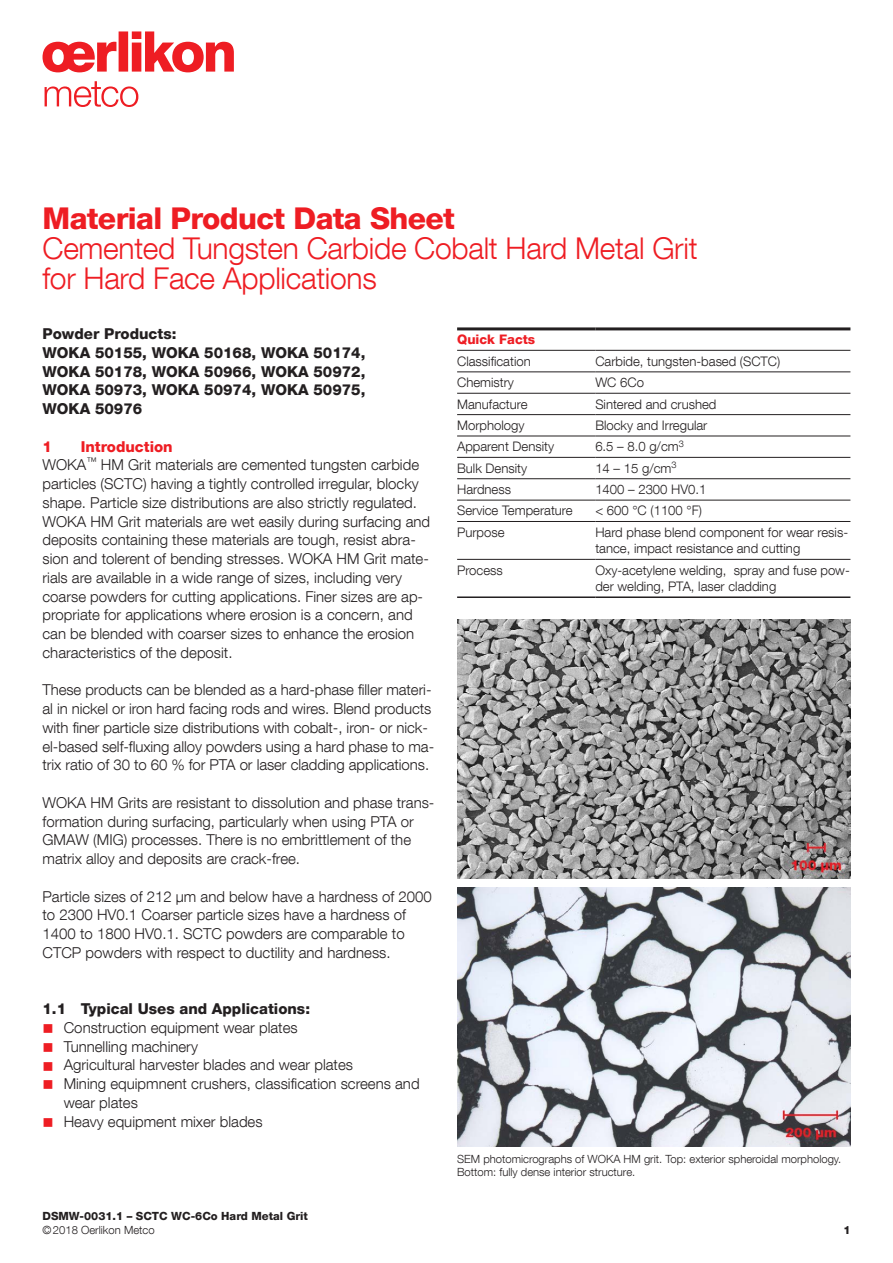
<style>
.page{position:relative;width:893px;height:1263px;background:#fff}
.page>*{position:absolute;margin:0;border:0;box-sizing:border-box;transform-origin:0 0}
.t1{font:300 30px/30px "Helvetica Neue LT Com";letter-spacing:-.01em;color:#ee1d23}
.t2{font:800 30px "Helvetica Neue LT Com";letter-spacing:-.02em;color:#ee1d23}
.t3{font:300 15px/18.8px "Helvetica Neue LT Com";color:#231f20}
.t4{font:800 15px/18.8px "Helvetica Neue LT Com";color:#231f20}
.t5{font:800 15px "Helvetica Neue LT Com";color:#ee1d23}
.t6{font:300 13.2px/16.5px "Helvetica Neue LT Com";color:#231f20}
.t7{font:800 13.2px "Helvetica Neue LT Com";color:#ee1d23}
.t8{font:300 11.25px/13.2px "Helvetica Neue LT Com";color:#231f20}
.t9{font:800 11.25px "Helvetica Neue LT Com";color:#231f20}
.s1{font-weight:800;color:#ee1d23}
.s2{color:#ee1d23}
</style>
<div class="page">
<svg style="left:43px;top:31px;width:191px;height:41px"></svg>
<svg style="left:45px;top:81px;width:93px;height:26px"></svg>
<hr style="left:457px;top:372px;width:138px;height:1px;background:#231f20">
<hr style="left:595px;top:372px;width:255px;height:1px;background:#231f20">
<hr style="left:457px;top:393px;width:138px;height:1px;background:#231f20">
<hr style="left:595px;top:393px;width:255px;height:1px;background:#231f20">
<hr style="left:457px;top:436px;width:138px;height:1px;background:#231f20">
<hr style="left:595px;top:436px;width:255px;height:1px;background:#231f20">
<hr style="left:457px;top:457px;width:138px;height:1px;background:#231f20">
<hr style="left:595px;top:457px;width:255px;height:1px;background:#231f20">
<hr style="left:457px;top:478px;width:138px;height:1px;background:#231f20">
<hr style="left:595px;top:478px;width:255px;height:1px;background:#231f20">
<hr style="left:457px;top:500px;width:138px;height:1px;background:#231f20">
<hr style="left:595px;top:500px;width:255px;height:1px;background:#231f20">
<hr style="left:457px;top:521px;width:138px;height:1px;background:#231f20">
<hr style="left:595px;top:521px;width:255px;height:1px;background:#231f20">
<hr style="left:457px;top:559px;width:138px;height:1px;background:#231f20">
<hr style="left:595px;top:559px;width:255px;height:1px;background:#231f20">
<hr style="left:457px;top:327px;width:138px;height:3px;background:#231f20">
<hr style="left:595px;top:327px;width:255px;height:3px;background:#231f20">
<hr style="left:457px;top:350px;width:138px;height:1px;background:#231f20">
<hr style="left:595px;top:350px;width:255px;height:1px;background:#231f20">
<hr style="left:457px;top:414px;width:138px;height:1px;background:#231f20">
<hr style="left:595px;top:414px;width:255px;height:1px;background:#231f20">
<hr style="left:457px;top:596px;width:138px;height:2px;background:#231f20">
<hr style="left:595px;top:596px;width:255px;height:2px;background:#231f20">
<img style="left:457px;top:619px;width:393px;height:260px">
<img style="left:457px;top:887px;width:394px;height:259px">
<h1 class="t2" style="left:43px;top:201px;width:414px">Material Product Data Sheet</h1>
<h1 class="t1" style="left:43px;top:233px;width:656px">Cemented Tungsten Carbide Cobalt Hard Metal Grit for Hard Face Applications</h1>
<p class="t4" style="left:43px;top:324px;width:324px">Powder Products:<br>WOKA 50155, WOKA 50168, WOKA 50174,<br>WOKA 50178, WOKA 50966, WOKA 50972,<br>WOKA 50973, WOKA 50974, WOKA 50975,<br>WOKA 50976</p>
<p class="t5" style="left:43px;top:437px;width:11px">1</p>
<p class="t7" style="left:457px;top:332px;width:80px">Quick Facts</p>
<p class="t6" style="left:457px;top:353px;width:75px">Classification</p>
<p class="t6" style="left:595px;top:353px;width:187px">Carbide, tungsten-based (SCTC)</p>
<p class="t6" style="left:457px;top:374px;width:58px">Chemistry</p>
<p class="t6" style="left:595px;top:374px;width:50px">WC 6Co</p>
<p class="t6" style="left:457px;top:395px;width:72px">Manufacture</p>
<p class="t6" style="left:595px;top:395px;width:123px">Sintered and crushed</p>
<p class="t6" style="left:457px;top:417px;width:69px">Morphology</p>
<p class="t6" style="left:595px;top:417px;width:114px">Blocky and Irregular</p>
<p class="t6" style="left:457px;top:438px;width:98px">Apparent Density</p>
<p class="t6" style="left:595px;top:438px;width:90px">6.5 – 8.0 g/cm<sup>3</sup></p>
<p class="t6" style="left:457px;top:459px;width:71px">Bulk Density</p>
<p class="t6" style="left:595px;top:459px;width:83px">14 – 15 g/cm<sup>3</sup></p>
<p class="t6" style="left:457px;top:481px;width:55px">Hardness</p>
<p class="t6" style="left:595px;top:481px;width:113px">1400 – 2300 HV0.1</p>
<p class="t6" style="left:457px;top:502px;width:117px">Service Temperature</p>
<p class="t6" style="left:595px;top:502px;width:108px">&lt; 600 °C (1100 °F)</p>
<p class="t6" style="left:457px;top:524px;width:49px">Purpose</p>
<p class="t6" style="left:595px;top:524px;width:254px">Hard phase blend component for wear resis&shy;tance, impact resistance and cutting</p>
<p class="t6" style="left:457px;top:561px;width:47px">Process</p>
<p class="t6" style="left:595px;top:561px;width:256px">Oxy-acetylene welding, spray and fuse pow&shy;der welding, PTA, laser cladding</p>
<p class="t3" style="left:43px;top:437px;width:389px;text-indent:38px"><span class="s1">Introduction<br></span>WOKA<sup>™</sup> HM Grit materials are cemented tungsten carbide particles (SCTC) having a tightly controlled irregular, blocky shape. Particle size distributions are also strictly regulated.<br>WOKA HM Grit materials are wet easily during surfacing and deposits containing these materials are tough, resist abra&shy;sion and tolerent of bending stresses. WOKA HM Grit mate&shy;rials are available in a wide range of sizes, including very coarse powders for cutting applications. Finer sizes are ap&shy;propriate for applications where erosion is a concern, and can be blended with coarser sizes to enhance the erosion characteristics of the deposit.</p>
<p class="t3" style="left:43px;top:680px;width:393px">These products can be blended as a hard-phase filler materi&shy;al in nickel or iron hard facing rods and wires. Blend products with finer particle size distributions with cobalt-, iron- or nick&shy;el-based self-fluxing alloy powders using a hard phase to ma&shy;trix ratio of 30 to 60 % for PTA or laser cladding applications.</p>
<p class="t3" style="left:43px;top:793px;width:393px">WOKA HM Grits are resistant to dissolution and phase trans&shy;formation during surfacing, particularly when using PTA or GMAW (MIG) processes. There is no embrittlement of the matrix alloy and deposits are crack-free.</p>
<p class="t3" style="left:43px;top:887px;width:391px">Particle sizes of 212 µm and below have a hardness of 2000 to 2300 HV0.1 Coarser particle sizes have a hardness of 1400 to 1800 HV0.1. SCTC powders are comparable to CTCP powders with respect to ductility and hardness.</p>
<p class="t4" style="left:43px;top:999px;width:269px">1.1 Typical Uses and Applications:</p>
<p class="t3" style="left:43px;top:1018px;width:257px"><span class="s2">■</span> Construction equipment wear plates</p>
<p class="t3" style="left:42px;top:1037px;width:157px"><span class="s2">■</span> Tunnelling machinery</p>
<p class="t3" style="left:42px;top:1055px;width:312px"><span class="s2">■</span> Agricultural harvester blades and wear plates</p>
<p class="t3" style="left:64px;top:1074px;width:357px;text-indent:-21px"><span class="s2">■</span> Mining equipmnent crushers, classification screens and wear plates</p>
<p class="t3" style="left:42px;top:1112px;width:222px"><span class="s2">■</span> Heavy equipment mixer blades</p>
<p class="t8" style="left:457px;top:1152px;width:386px">SEM photomicrographs of WOKA HM grit. Top: exterior spheroidal morphology.<br>Bottom: fully dense interior structure.</p>
<p class="t9" style="left:43px;top:1209px;width:267px">DSMW-0031.1 – SCTC WC-6Co Hard Metal Grit</p>
<p class="t8" style="left:43px;top:1223px;width:114px">©2018 Oerlikon Metco</p>
<p class="t9" style="left:843px;top:1223px;width:9px">1</p>
</div>
